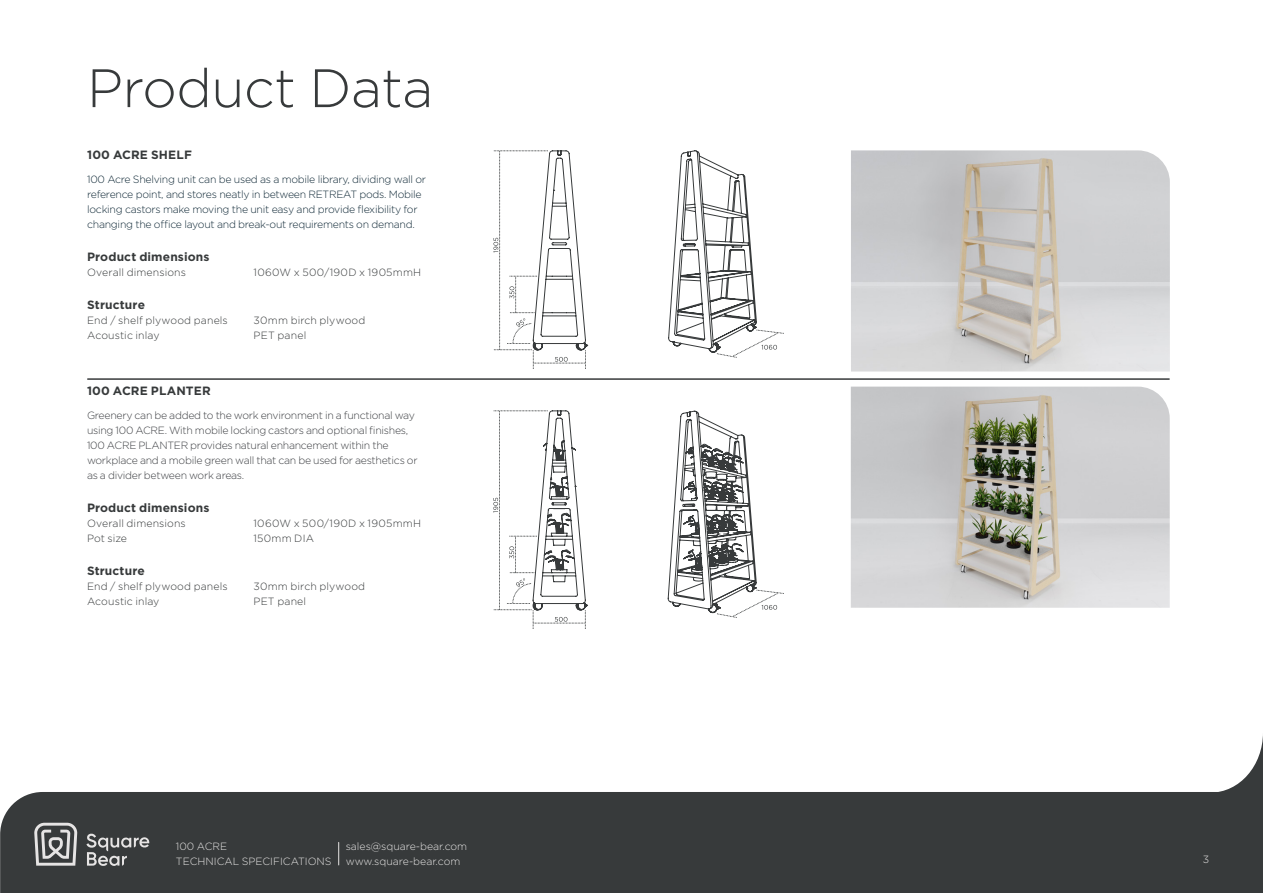
<style>
.page{position:relative;width:1263px;height:893px;background:#fff}
.page>*{position:absolute;margin:0;border:0;box-sizing:border-box;transform-origin:0 0}
.t1{font:300 54px "Gotham";letter-spacing:-.01em;color:#373a3b}
.t2{font:700 12px "Gotham";letter-spacing:.01em;color:#373a3b}
.t3{font:300 10.5px/15px "Gotham";letter-spacing:-.025em;color:#3e4044}
.t4{font:300 10.5px/15px "Gotham";letter-spacing:-.025em;color:#122b39}
.t5{font:300 10.5px "Gotham";letter-spacing:.015em;color:#373a3b}
.t6{font:300 10.5px/15px "Gotham";color:#e6e4e4}
</style>
<div class="page">
<div style="left:0;top:792px;width:1263px;height:101px;background:#373a3b"></div>
<svg style="left:34px;top:823px;width:43px;height:43px;background:#838384"></svg>
<svg style="left:86px;top:833px;width:64px;height:34px;background:#626465"></svg>
<svg style="left:1210px;top:736px;width:53px;height:57px"></svg>
<svg style="left:338px;top:842px;width:1px;height:23px"></svg>
<svg style="left:493px;top:150px;width:94px;height:219px"></svg>
<svg style="left:668px;top:150px;width:116px;height:208px"></svg>
<img style="left:851px;top:150px;width:319px;height:221px">
<hr style="left:88px;top:378px;width:1081px;height:2px;background:#373a3b">
<img style="left:851px;top:387px;width:319px;height:221px">
<svg style="left:493px;top:410px;width:94px;height:219px"></svg>
<svg style="left:668px;top:411px;width:116px;height:207px"></svg>
<h1 class="t1" style="left:87px;top:54px;width:348px">Product Data</h1>
<p class="t2" style="left:87px;top:147px;width:106px">100 ACRE SHELF</p>
<p class="t4" style="left:87px;top:171px;width:340px">100 Acre Shelving unit can be used as a mobile library, dividing wall or reference point, and stores neatly in between RETREAT pods. Mobile locking castors make moving the unit easy and provide flexibility for changing the office layout and break-out requirements on demand.</p>
<p class="t2" style="left:87px;top:249px;width:124px">Product dimensions</p>
<p class="t5" style="left:87px;top:265px;width:100px">Overall dimensions</p>
<p class="t5" style="left:254px;top:265px;width:169px">1060W x 500/190D x 1905mmH</p>
<p class="t2" style="left:87px;top:297px;width:59px">Structure</p>
<p class="t5" style="left:87px;top:313px;width:142px">End / shelf plywood panels</p>
<p class="t5" style="left:254px;top:313px;width:113px">30mm birch plywood</p>
<p class="t5" style="left:87px;top:328px;width:74px">Acoustic inlay</p>
<p class="t5" style="left:254px;top:328px;width:54px">PET panel</p>
<p class="t2" style="left:87px;top:383px;width:125px">100 ACRE PLANTER</p>
<p class="t3" style="left:87px;top:407px;width:332px">Greenery can be added to the work environment in a functional way using 100 ACRE. With mobile locking castors and optional finishes, 100 ACRE PLANTER provides natural enhancement within the workplace and a mobile green wall that can be used for aesthetics or as a divider between work areas.</p>
<p class="t2" style="left:87px;top:500px;width:124px">Product dimensions</p>
<p class="t5" style="left:87px;top:517px;width:100px">Overall dimensions</p>
<p class="t5" style="left:253px;top:517px;width:169px">1060W x 500/190D x 1905mmH</p>
<p class="t5" style="left:87px;top:532px;width:42px">Pot size</p>
<p class="t5" style="left:253px;top:532px;width:62px">150mm DIA</p>
<p class="t2" style="left:87px;top:563px;width:59px">Structure</p>
<p class="t5" style="left:87px;top:580px;width:142px">End / shelf plywood panels</p>
<p class="t5" style="left:253px;top:580px;width:113px">30mm birch plywood</p>
<p class="t5" style="left:87px;top:595px;width:74px">Acoustic inlay</p>
<p class="t5" style="left:253px;top:595px;width:54px">PET panel</p>
<p class="t6" style="left:176px;top:839px;width:157px">100 ACRE<br>TECHNICAL SPECIFICATIONS</p>
<p class="t6" style="left:346px;top:838px;width:123px">sales@square-bear.com www.square-bear.com</p>
<p class="t6" style="left:1203px;top:852px;width:8px">3</p>
</div>
